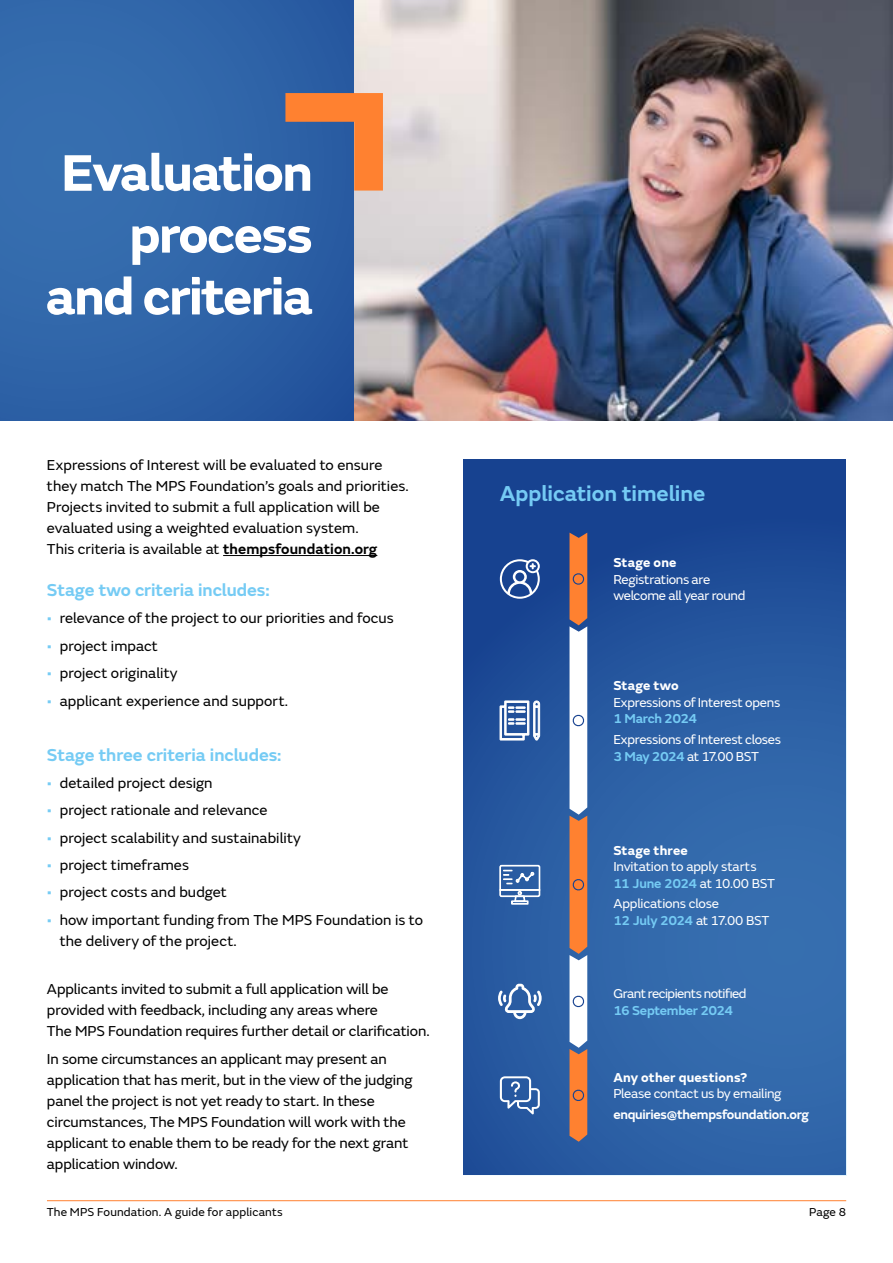
<style>
.page{position:relative;width:893px;height:1263px;background:#fff}
.page>*{position:absolute;margin:0;border:0;box-sizing:border-box;transform-origin:0 0}
.t1{font:700 53.55px/61.8px "FS Emeric";letter-spacing:-.025em;color:#fff;text-align:right}
.t2{font:600 22.5px "FS Emeric";letter-spacing:-.005em;color:#75cbf4}
.t3{font:600 18px "FS Emeric";letter-spacing:-.005em;color:#75cbf4}
.t4{font:15px/21px "FS Emeric";color:#000}
.t5{font:13.5px/16.5px "FS Emeric";letter-spacing:-.02em;color:#fff}
.t6{font:700 13.5px "FS Emeric";letter-spacing:.01em;color:#fff}
.t7{font:600 13.5px "FS Emeric";letter-spacing:-.02em;color:#fff}
.t8{font:600 13.5px "FS Emeric";letter-spacing:-.025em;color:#75cbf4}
.t9{font:13.5px "FS Emeric";letter-spacing:-.04em;color:#fff}
.t10{font:12px "FS Emeric";letter-spacing:.015em;color:#000}
.s1{font-weight:600}
.s2{color:#75cbf4}
.s3{font-weight:600;color:#75cbf4}
</style>
<div class="page">
<hr style="left:47px;top:1200px;width:799px;height:1px;background:#ff8130">
<svg style="left:0;top:0;width:354px;height:421px;background:#2f64a8"></svg>
<div style="left:463px;top:459px;width:383px;height:716px;background:#174290"></div>
<svg style="left:463px;top:532px;width:383px;height:643px"></svg>
<hr style="left:223px;top:555px;width:154px;height:1px;background:#000">
<svg style="left:569px;top:533px;width:18px;height:609px;background:#e2ae92"></svg>
<svg style="left:500px;top:1076px;width:40px;height:38px;background:#5a80b6"></svg>
<svg style="left:498px;top:984px;width:44px;height:35px;background:#6388bb"></svg>
<svg style="left:500px;top:559px;width:40px;height:40px"></svg>
<svg style="left:500px;top:701px;width:40px;height:39px"></svg>
<svg style="left:499px;top:864px;width:42px;height:47px;background:#6186ba"></svg>
<img style="left:354px;top:0;width:539px;height:421px">
<svg style="left:285px;top:93px;width:98px;height:98px;background:#936f6a"></svg>
<h1 class="t1" style="left:46px;top:138px;width:268px">Evaluation process and criteria</h1>
<p class="t4" style="left:47px;top:454px;width:363px">Expressions of Interest will be evaluated to ensure they match The MPS Foundation’s goals and priorities.<br>Projects invited to submit a full application will be evaluated using a weighted evaluation system.<br>This criteria is available at <span class="s1">thempsfoundation.org</span></p>
<p class="t3" style="left:47px;top:576px;width:224px">Stage two criteria includes:</p>
<p class="t4" style="left:47px;top:607px;width:348px"><span class="s2">•</span> relevance of the project to our priorities and focus</p>
<p class="t4" style="left:47px;top:634px;width:113px"><span class="s2">•</span> project impact</p>
<p class="t4" style="left:47px;top:662px;width:132px"><span class="s2">•</span> project originality</p>
<p class="t4" style="left:47px;top:689px;width:243px"><span class="s2">•</span> applicant experience and support.</p>
<p class="t3" style="left:47px;top:741px;width:236px">Stage three criteria includes:</p>
<p class="t4" style="left:47px;top:772px;width:167px"><span class="s2">•</span> detailed project design</p>
<p class="t4" style="left:47px;top:799px;width:222px"><span class="s2">•</span> project rationale and relevance</p>
<p class="t4" style="left:47px;top:826px;width:255px"><span class="s2">•</span> project scalability and sustainability</p>
<p class="t4" style="left:47px;top:854px;width:143px"><span class="s2">•</span> project timeframes</p>
<p class="t4" style="left:47px;top:881px;width:181px"><span class="s2">•</span> project costs and budget</p>
<p class="t4" style="left:60px;top:908px;width:365px;text-indent:-13px"><span class="s2">•</span> how important funding from The MPS Foundation is to the delivery of the project.</p>
<p class="t4" style="left:47px;top:978px;width:384px">Applicants invited to submit a full application will be provided with feedback, including any areas where<br>The MPS Foundation requires further detail or clarification.</p>
<p class="t4" style="left:47px;top:1047px;width:367px">In some circumstances an applicant may present an application that has merit, but in the view of the judging panel the project is not yet ready to start. In these circumstances, The MPS Foundation will work with the applicant to enable them to be ready for the next grant application window.</p>
<h2 class="t2" style="left:500px;top:476px;width:207px">Application timeline</h2>
<p class="t6" style="left:613px;top:552px;width:65px">Stage one</p>
<p class="t5" style="left:613px;top:570px;width:134px">Registrations are welcome all year round</p>
<p class="t6" style="left:613px;top:675px;width:67px">Stage two</p>
<p class="t5" style="left:613px;top:693px;width:168px">Expressions of Interest opens</p>
<p class="t8" style="left:613px;top:708px;width:85px">1 March 2024</p>
<p class="t5" style="left:613px;top:730px;width:169px">Expressions of Interest closes<br><span class="s3">3 May 2024</span> at 17.00 BST</p>
<p class="t6" style="left:613px;top:839px;width:76px">Stage three</p>
<p class="t5" style="left:613px;top:857px;width:163px">Invitation to apply starts<br><span class="s3">11 June 2024</span> at 10.00 BST</p>
<p class="t5" style="left:613px;top:895px;width:157px">Applications close<br><span class="s3">12 July 2024</span> at 17.00 BST</p>
<p class="t9" style="left:613px;top:984px;width:135px">Grant recipients notified</p>
<p class="t8" style="left:613px;top:1000px;width:121px">16 September 2024</p>
<p class="t6" style="left:613px;top:1066px;width:136px">Any other questions?</p>
<p class="t5" style="left:613px;top:1085px;width:170px">Please contact us by emailing</p>
<p class="t7" style="left:613px;top:1104px;width:197px">enquiries@thempsfoundation.org</p>
<p class="t10" style="left:47px;top:1203px;width:237px">The MPS Foundation. A guide for applicants</p>
<p class="t10" style="left:809px;top:1203px;width:39px">Page 8</p>
</div>
